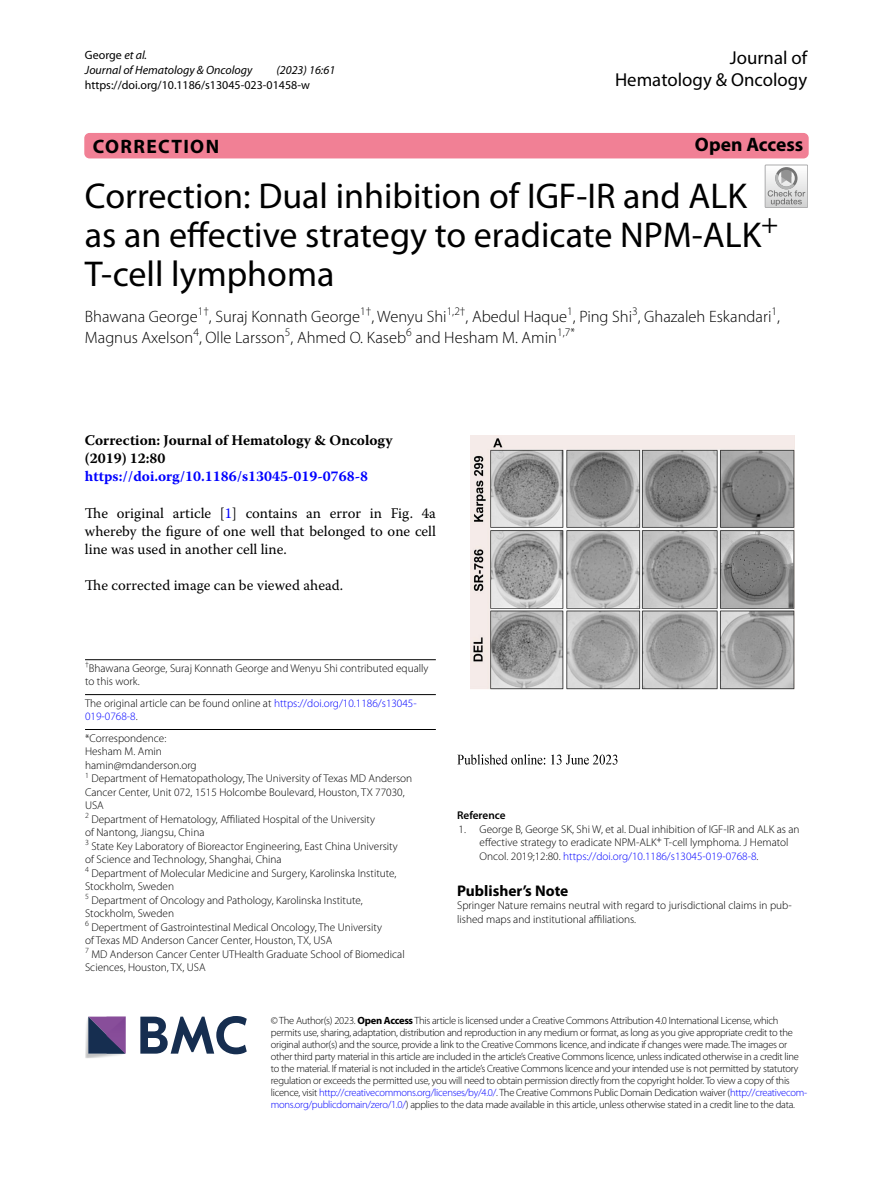
<style>
.page{position:relative;width:893px;height:1187px;background:#fff}
.page>*{position:absolute;margin:0;border:0;box-sizing:border-box;transform-origin:0 0}
.t1{font:36px/39px "Myriad Pro";color:#000}
.t2{font:700 19.5px "Myriad Pro";letter-spacing:.07em;color:#000}
.t3{font:700 19.5px "Myriad Pro";color:#000}
.t4{font:18.75px/22.5px "Myriad Pro Regular 2";color:#000;text-align:right}
.t5{font:300 16.5px/21px "Myriad Pro";color:#000}
.t6{font:700 15.45px "Myriad Pro";color:#000}
.t7{font:14.7px/18px "Warnock Pro";color:#000;text-align:justify}
.t8{font:700 14.7px/18px "Warnock Pro";color:#000}
.t9{font:700 14.7px "Warnock Pro";color:#00f}
.t10{font:italic 12px/14.7px "Myriad Pro";color:#000}
.t11{font:12px "Myriad Pro";color:#000}
.t12{font:300 11.25px/13.5px "Myriad Pro";color:#000}
.t13{font:300 11.25px/13.5px "Myriad Pro";color:#00f}
.t14{font:600 11.25px "Myriad Pro";color:#000}
.t15{font:300 10.5px/12px "Myriad Pro";letter-spacing:-.025em;color:#000}
.s1{font-style:normal}
.s2{color:#00f}
.s3{color:#000}
.s4{font-weight:700}
</style>
<div class="page">
<div style="left:85px;top:134px;width:723px;height:24px;background:#f18095;border-radius:4px"></div>
<div style="left:84px;top:133px;width:725px;height:25px;border:2px solid #f18095;border-radius:4px"></div>
<div style="left:765px;top:165px;width:43px;height:43px;border:1px solid #ababac"></div>
<svg style="left:765px;top:165px;width:43px;height:42px"></svg>
<img style="left:85px;top:1018px;width:38px;height:40px">
<svg style="left:140px;top:1016px;width:107px;height:38px"></svg>
<svg style="left:88px;top:1016px;width:18px;height:37px"></svg>
<img style="left:106px;top:1016px;width:20px;height:38px">
<img style="left:106px;top:1016px;width:19px;height:18px">
<img style="left:106px;top:1034px;width:19px;height:19px">
<img style="left:471px;top:436px;width:323px;height:254px">
<img style="left:457px;top:754px;width:161px;height:11px">
<hr style="left:85px;top:659px;width:351px;height:1px;background:#000">
<hr style="left:85px;top:694px;width:351px;height:1px;background:#000">
<hr style="left:85px;top:729px;width:351px;height:1px;background:#000">
<p class="t10" style="left:85px;top:48px;width:169px"><span class="s1">George</span> et al.<br>Journal of Hematology &amp; Oncology</p>
<p class="t10" style="left:277px;top:62px;width:60px">(2023) 16:61</p>
<p class="t11" style="left:85px;top:78px;width:226px">https://doi.org/10.1186/s13045-023-01458-w</p>
<h3 class="t4" style="left:615px;top:46px;width:194px">Journal of<br>Hematology &amp; Oncology</h3>
<h2 class="t2" style="left:93px;top:134px;width:128px">CORRECTION</h2>
<h2 class="t3" style="left:695px;top:131px;width:110px">Open Access</h2>
<h1 class="t1" style="left:85px;top:176px;width:695px">Correction: Dual inhibition of IGF‑IR and ALK as an effective strategy to eradicate NPM‑ALK<sup>+<br></sup>T‑cell lymphoma</h1>
<h3 class="t5" style="left:85px;top:306px;width:697px">Bhawana George<sup>1†</sup>, Suraj Konnath George<sup>1†</sup>, Wenyu Shi<sup>1,2†</sup>, Abedul Haque<sup>1</sup>, Ping Shi<sup>3</sup>, Ghazaleh Eskandari<sup>1</sup>,<br>Magnus Axelson<sup>4</sup>, Olle Larsson<sup>5</sup>, Ahmed O. Kaseb<sup>6</sup> and Hesham M. Amin<sup>1,7*</sup></h3>
<h3 class="t8" style="left:85px;top:431px;width:309px">Correction: Journal of Hematology &amp; Oncology (2019) 12:80</h3>
<h3 class="t9" style="left:85px;top:467px;width:285px">https://doi.org/10.1186/s13045-019-0768-8</h3>
<h3 class="t7" style="left:85px;top:504px;width:352px">The original article [<span class="s2">1</span>] contains an error in Fig. 4a whereby the figure of one well that belonged to one cell line was used in another cell line.</h3>
<h3 class="t7" style="left:85px;top:576px;width:260px">The corrected image can be viewed ahead.</h3>
<p class="t12" style="left:85px;top:661px;width:345px"><sup>†</sup>Bhawana George, Suraj Konnath George and Wenyu Shi contributed equally to this work.</p>
<p class="t13" style="left:85px;top:696px;width:333px"><span class="s3">The original article can be found online at</span> https://doi.org/10.1186/s13045-<br>019-0768-8<span class="s3">.</span></p>
<p class="t12" style="left:85px;top:731px;width:329px">*Correspondence:<br>Hesham M. Amin<br>hamin@mdanderson.org<br><sup>1</sup> Department of Hematopathology, The University of Texas MD Anderson Cancer Center, Unit 072, 1515 Holcombe Boulevard, Houston, TX 77030, USA<br><sup>2</sup> Department of Hematology, Affiliated Hospital of the University<br>of Nantong, Jiangsu, China<br><sup>3</sup> State Key Laboratory of Bioreactor Engineering, East China University<br>of Science and Technology, Shanghai, China<br><sup>4</sup> Department of Molecular Medicine and Surgery, Karolinska Institute, Stockholm, Sweden<br><sup>5</sup> Department of Oncology and Pathology, Karolinska Institute, Stockholm, Sweden<br><sup>6</sup> Depertment of Gastrointestinal Medical Oncology, The University<br>of Texas MD Anderson Cancer Center, Houston, TX, USA<br><sup>7</sup> MD Anderson Cancer Center UTHealth Graduate School of Biomedical Sciences, Houston, TX, USA</p>
<p class="t14" style="left:457px;top:808px;width:50px">Reference</p>
<p class="t12" style="left:480px;top:822px;width:322px;text-indent:-21px">1. George B, George SK, Shi W, et al. Dual inhibition of IGF-IR and ALK as an effective strategy to eradicate NPM-ALK<sup>+</sup> T-cell lymphoma. J Hematol<br>Oncol. 2019;12:80. <span class="s2">https://doi.org/10.1186/s13045-019-0768-8</span>.</p>
<h3 class="t6" style="left:457px;top:880px;width:113px">Publisher’s Note</h3>
<p class="t12" style="left:457px;top:898px;width:336px">Springer Nature remains neutral with regard to jurisdictional claims in pub&shy;lished maps and institutional affiliations.</p>
<p class="t15" style="left:271px;top:1014px;width:538px">© The Author(s) 2023. <span class="s4">Open Access</span> This article is licensed under a Creative Commons Attribution 4.0 International License, which permits use, sharing, adaptation, distribution and reproduction in any medium or format, as long as you give appropriate credit to the original author(s) and the source, provide a link to the Creative Commons licence, and indicate if changes were made. The images or other third party material in this article are included in the article’s Creative Commons licence, unless indicated otherwise in a credit line to the material. If material is not included in the article’s Creative Commons licence and your intended use is not permitted by statutory regulation or exceeds the permitted use, you will need to obtain permission directly from the copyright holder. To view a copy of this licence, visit <span class="s2">http://creativecommons.org/licenses/by/4.0/</span>. The Creative Commons Public Domain Dedication waiver (<span class="s2">http://creativecom&shy;mons.org/publicdomain/zero/1.0/</span>) applies to the data made available in this article, unless otherwise stated in a credit line to the data.</p>
</div>
